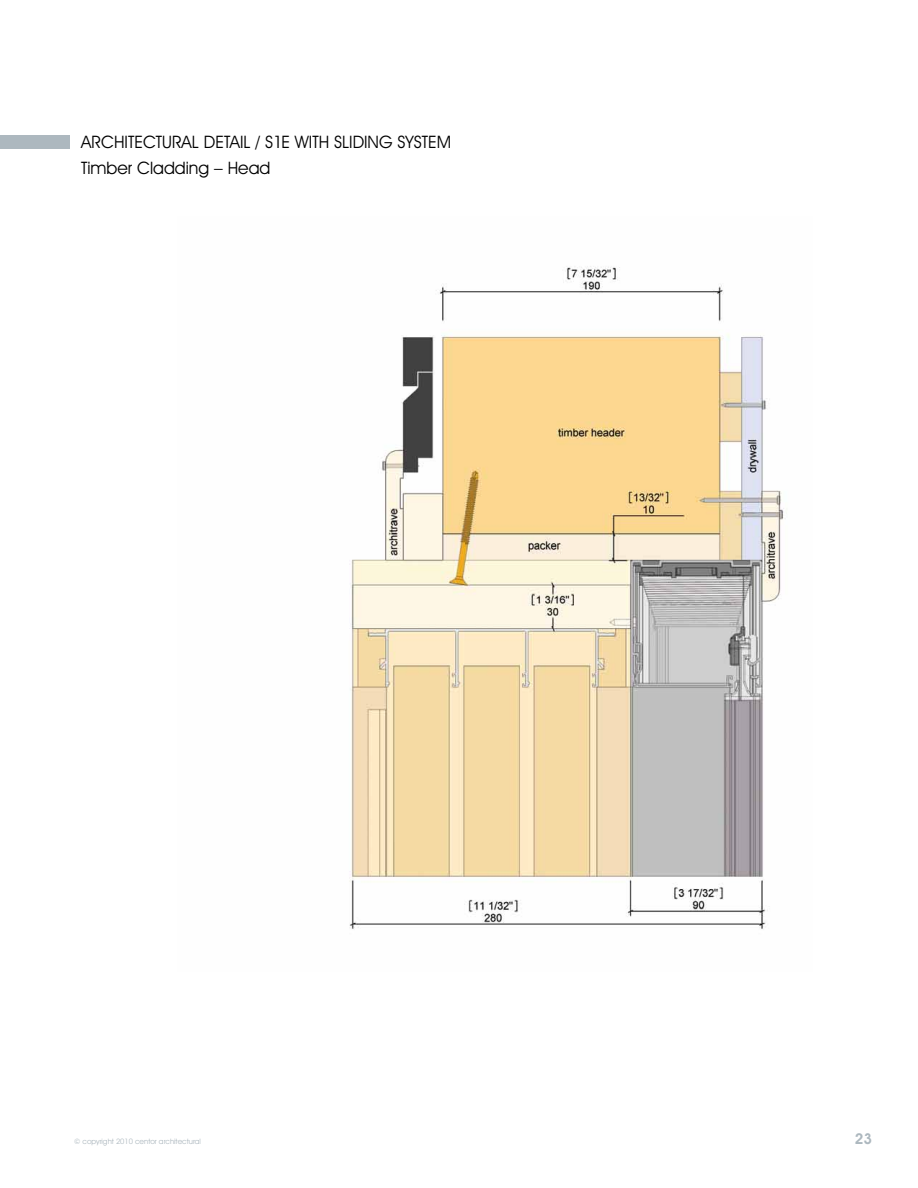
<style>
.page{position:relative;width:918px;height:1188px;background:#fff}
.page>*{position:absolute;margin:0;border:0;box-sizing:border-box;transform-origin:0 0}
.t1{font:17.25px "Avant Garde IT Cby BT";color:#000}
.t2{font:600 15px "Avant Garde IT Cby BT";color:#adb8bf}
.t3{font:7.5px "Avant Garde IT Cby BT";color:#adb8bf}
</style>
<div class="page">
<img style="left:349px;top:266px;width:435px;height:663px">
<div style="left:0;top:135px;width:70px;height:13px;background:#adb8bf"></div>
<p class="t1" style="left:81px;top:131px;width:30px">Architectu</p>
<p class="t1" style="left:172px;top:131px;width:51px">ral Detai</p>
<p class="t1" style="left:244px;top:131px;width:61px">l / S1E with</p>
<p class="t1" style="left:334px;top:131px;width:119px">slidi ng syste m</p>
<p class="t1" style="left:81px;top:157px;width:191px">Timber Cladding – Head</p>
<p class="t3" style="left:74px;top:1137px;width:128px">© copyright 2010 centor architectural</p>
<p class="t2" style="left:855px;top:1130px;width:19px">23</p>
</div>
